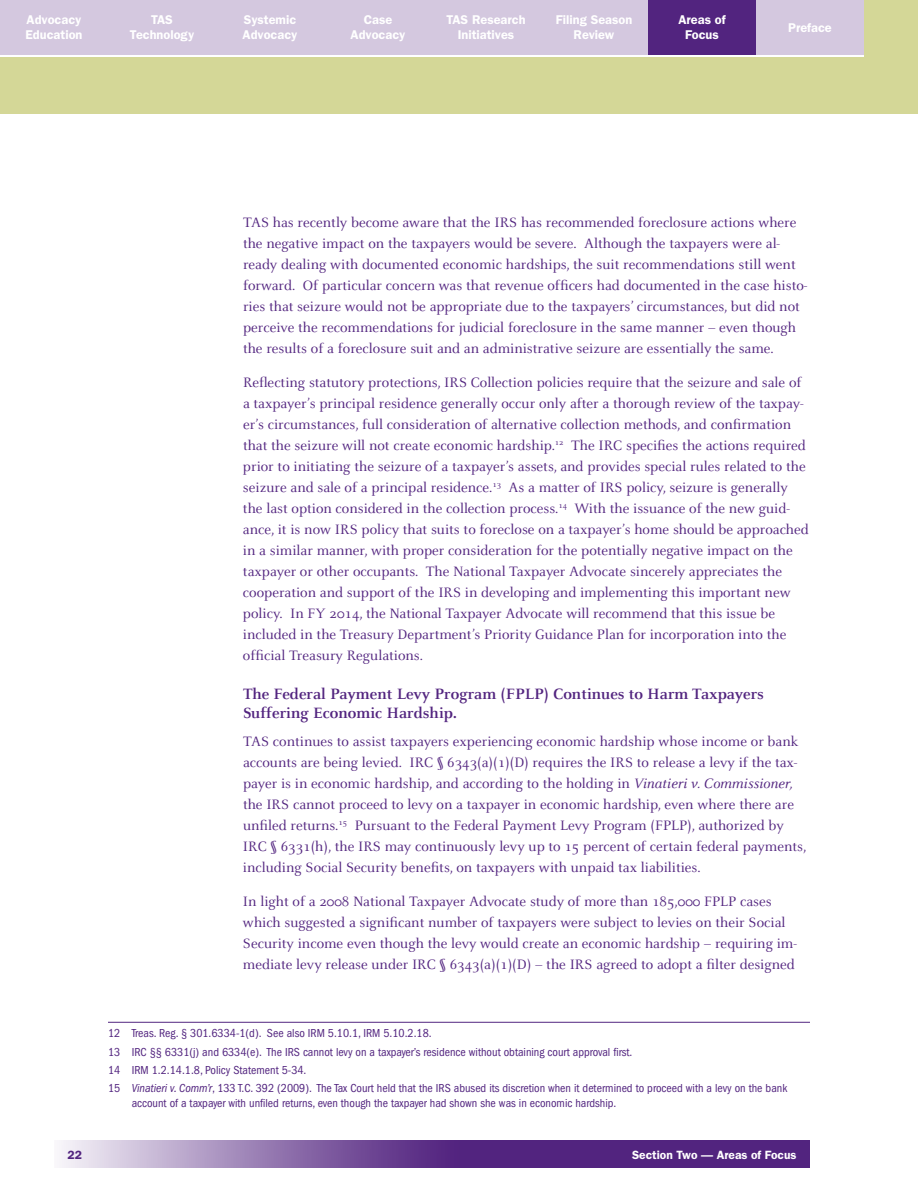
<style>
.page{position:relative;width:918px;height:1188px;background:#fff}
.page>*{position:absolute;margin:0;border:0;box-sizing:border-box;transform-origin:0 0}
.t1{font:700 16.5px/18.8px "Celeste";color:#52247f}
.t2{font:15px/21px "Celeste";color:#52247f}
.t3{font:600 12.75px/15px "Franklin Gothic";color:#fff;text-align:center}
.t4{font:condensed 12px/18.3px "Franklin Gothic";color:#52247f}
.t5{font:600 12px "Franklin Gothic";color:#fff}
.t6{font:600 12px "Franklin Gothic";color:#52247f}
.s1{font-style:italic}
</style>
<div class="page">
<svg style="left:60px;top:1141px;width:750px;height:27px;background:#7a569c"></svg>
<div style="left:0;top:0;width:918px;height:114px;background:#d4d797"></div>
<hr style="left:0;top:54px;width:864px;height:3px;background:#fff">
<div style="left:324px;top:0;width:108px;height:54px;background:#d4c8df"></div>
<div style="left:432px;top:0;width:108px;height:54px;background:#d4c8df"></div>
<div style="left:540px;top:0;width:108px;height:54px;background:#d4c8df"></div>
<div style="left:648px;top:0;width:108px;height:54px;background:#52247f"></div>
<div style="left:0;top:0;width:108px;height:54px;background:#d4c8df"></div>
<div style="left:108px;top:0;width:108px;height:54px;background:#d4c8df"></div>
<div style="left:216px;top:0;width:108px;height:54px;background:#d4c8df"></div>
<div style="left:756px;top:0;width:108px;height:54px;background:#d4c8df"></div>
<hr style="left:108px;top:1022px;width:702px;height:1px;background:#52247f">
<p class="t3" style="left:26px;top:12px;width:58px;text-align:left">Advocacy<br>Education</p>
<p class="t3" style="left:130px;top:12px;width:66px">TAS<br>Technology</p>
<p class="t3" style="left:243px;top:12px;width:56px;text-align:left">Systemic<br>Advocacy</p>
<p class="t3" style="left:351px;top:12px;width:56px">Case<br>Advocacy</p>
<p class="t3" style="left:446px;top:12px;width:81px">TAS Research<br>Initiatives</p>
<p class="t3" style="left:556px;top:12px;width:78px">Filing Season<br>Review</p>
<p class="t3" style="left:678px;top:12px;width:49px">Areas of<br>Focus</p>
<p class="t3" style="left:788px;top:20px;width:45px">Preface</p>
<p class="t2" style="left:243px;top:212px;width:566px">TAS has recently become aware that the IRS has recommended foreclosure actions where the negative impact on the taxpayers would be severe. Although the taxpayers were al&shy;ready dealing with documented economic hardships, the suit recommendations still went forward. Of particular concern was that revenue officers had documented in the case histo&shy;ries that seizure would not be appropriate due to the taxpayers’ circumstances, but did not perceive the recommendations for judicial foreclosure in the same manner – even though the results of a foreclosure suit and an administrative seizure are essentially the same.</p>
<p class="t2" style="left:243px;top:373px;width:567px">Reflecting statutory protections, IRS Collection policies require that the seizure and sale of a taxpayer’s principal residence generally occur only after a thorough review of the taxpay&shy;er’s circumstances, full consideration of alternative collection methods, and confirmation that the seizure will not create economic hardship. <sup>12</sup> The IRC specifies the actions required prior to initiating the seizure of a taxpayer’s assets, and provides special rules related to the seizure and sale of a principal residence. <sup>13</sup> As a matter of IRS policy, seizure is generally the last option considered in the collection process. <sup>14</sup> With the issuance of the new guid&shy;ance, it is now IRS policy that suits to foreclose on a taxpayer’s home should be approached in a similar manner, with proper consideration for the potentially negative impact on the taxpayer or other occupants. The National Taxpayer Advocate sincerely appreciates the cooperation and support of the IRS in developing and implementing this important new policy. In FY 2014, the National Taxpayer Advocate will recommend that this issue be included in the Treasury Department’s Priority Guidance Plan for incorporation into the official Treasury Regulations.</p>
<p class="t1" style="left:243px;top:685px;width:522px">The Federal Payment Levy Program (FPLP) Continues to Harm Taxpayers<br>Suffering Economic Hardship.</p>
<p class="t2" style="left:243px;top:731px;width:565px">TAS continues to assist taxpayers experiencing economic hardship whose income or bank accounts are being levied. IRC § 6343(a)(1)(D) requires the IRS to release a levy if the tax&shy;payer is in economic hardship, and according to the holding in <span class="s1">Vinatieri v. Commissioner, </span>the IRS cannot proceed to levy on a taxpayer in economic hardship, even where there are unfiled returns. <sup>15</sup> Pursuant to the Federal Payment Levy Program (FPLP), authorized by IRC § 6331(h), the IRS may continuously levy up to 15 percent of certain federal payments, including Social Security benefits, on taxpayers with unpaid tax liabilities.</p>
<p class="t2" style="left:243px;top:892px;width:555px">In light of a 2008 National Taxpayer Advocate study of more than 185,000 FPLP cases which suggested a significant number of taxpayers were subject to levies on their Social Security income even though the levy would create an economic hardship – requiring im&shy;mediate levy release under IRC § 6343(a)(1)(D) – the IRS agreed to adopt a filter designed</p>
<p class="t4" style="left:108px;top:1024px;width:681px">12 Treas. Reg. § 301.6334-1(d). See also IRM 5.10.1, IRM 5.10.2.18.<br>13 IRC §§ 6331(j) and 6334(e). The IRS cannot levy on a taxpayer’s residence without obtaining court approval first.<br>14 IRM 1.2.14.1.8, Policy Statement 5-34.<br>15 <span class="s1">Vinatieri v. Comm’r</span>, 133 T.C. 392 (2009). The Tax Court held that the IRS abused its discretion when it determined to proceed with a levy on the bank</p>
<p class="t4" style="left:132px;top:1094px;width:486px">account of a taxpayer with unfiled returns, even though the taxpayer had shown she was in economic hardship.</p>
<p class="t6" style="left:67px;top:1148px;width:16px">22</p>
<p class="t5" style="left:632px;top:1148px;width:166px">Section Two — Areas of Focus</p>
</div>
